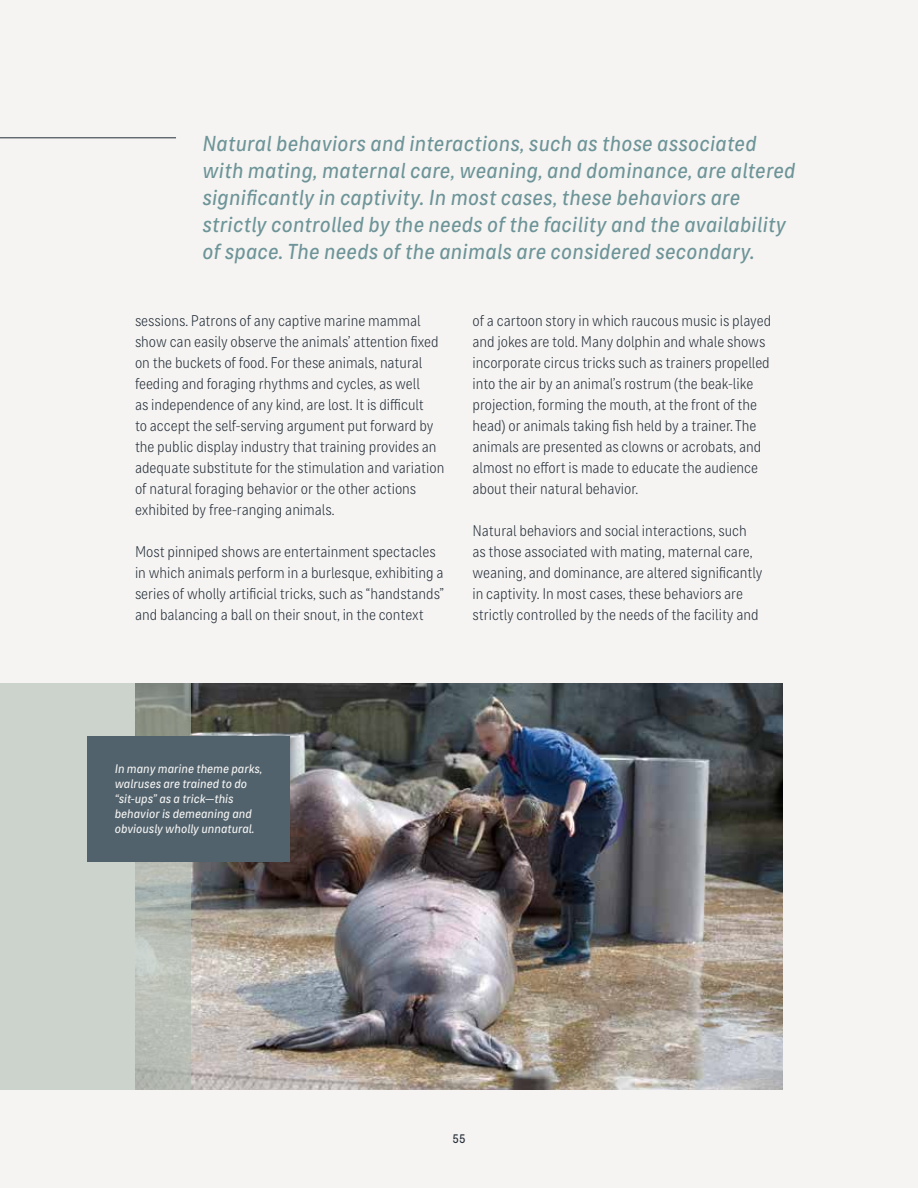
<style>
.page{position:relative;width:918px;height:1188px;background:#f5f4f2}
.page>*{position:absolute;margin:0;border:0;box-sizing:border-box;transform-origin:0 0}
.t1{font:italic 21px/27px "Bruta Glb Condensed";letter-spacing:.01em;color:#6d9498}
.t2{font:300 15px/21px "Bruta Glb Condensed";color:#232d38}
.t3{font:italic 12px/15px "Bruta Glb Condensed";color:#f5f4f2}
.t4{font:12px "Bruta Glb Condensed";color:#232d38}
</style>
<div class="page">
<img style="left:190px;top:683px;width:593px;height:406px">
<svg style="left:0;top:683px;width:190px;height:406px;background:#c4cbc4"></svg>
<div style="left:88px;top:736px;width:202px;height:125px;background:#51626d"></div>
<hr style="left:0;top:138px;width:176px;height:1px;background:#232d38">
<p class="t1" style="left:202px;top:127px;width:595px">Natural behaviors and interactions, such as those associated with mating, maternal care, weaning, and dominance, are altered significantly in captivity. In most cases, these behaviors are strictly controlled by the needs of the facility and the availability of space. The needs of the animals are considered secondary.</p>
<p class="t2" style="left:135px;top:309px;width:311px">sessions. Patrons of any captive marine mammal show can easily observe the animals’ attention fixed on the buckets of food. For these animals, natural feeding and foraging rhythms and cycles, as well<br>as independence of any kind, are lost. It is difficult<br>to accept the self-serving argument put forward by the public display industry that training provides an adequate substitute for the stimulation and variation of natural foraging behavior or the other actions exhibited by free-ranging animals.</p>
<p class="t2" style="left:135px;top:540px;width:311px">Most pinniped shows are entertainment spectacles in which animals perform in a burlesque, exhibiting a series of wholly artificial tricks, such as “handstands” and balancing a ball on their snout, in the context</p>
<p class="t2" style="left:472px;top:309px;width:300px">of a cartoon story in which raucous music is played and jokes are told. Many dolphin and whale shows incorporate circus tricks such as trainers propelled into the air by an animal’s rostrum (the beak-like projection, forming the mouth, at the front of the head) or animals taking fish held by a trainer. The animals are presented as clowns or acrobats, and almost no effort is made to educate the audience about their natural behavior.</p>
<p class="t2" style="left:472px;top:519px;width:291px">Natural behaviors and social interactions, such as those associated with mating, maternal care, weaning, and dominance, are altered significantly in captivity. In most cases, these behaviors are strictly controlled by the needs of the facility and</p>
<p class="t3" style="left:115px;top:760px;width:149px">In many marine theme parks, walruses are trained to do “sit-ups” as a trick—this behavior is demeaning and obviously wholly unnatural.</p>
<p class="t4" style="left:453px;top:1129px;width:14px">55</p>
</div>
